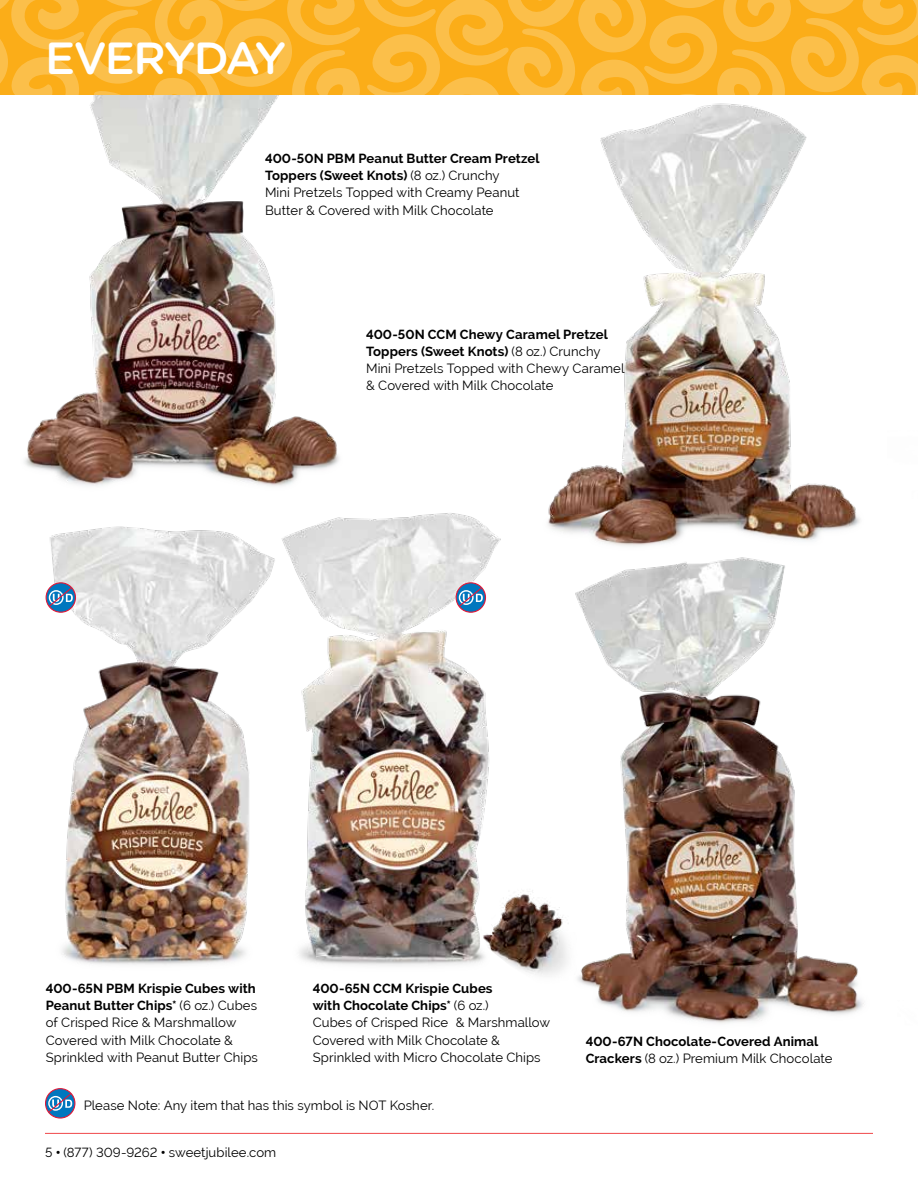
<style>
.page{position:relative;width:918px;height:1188px;background:#fff}
.page>*{position:absolute;margin:0;border:0;box-sizing:border-box;transform-origin:0 0}
.t1{font:700 45px "Raleway";letter-spacing:-.04em;color:#fff}
.t2{font:13.2px/17.2px "Raleway";letter-spacing:.005em;color:#000}
.t3{font:700 13.2px/17.2px "Raleway";letter-spacing:.005em;color:#000}
.s1{font-weight:700}
.s2{font-weight:400}
.s3{font-weight:800}
</style>
<div class="page">
<img style="left:1px;top:94px;width:352px;height:392px">
<img style="left:512px;top:94px;width:378px;height:416px">
<img style="left:577px;top:510px;width:287px;height:513px">
<img style="left:221px;top:444px;width:356px;height:522px">
<img style="left:45px;top:514px;width:282px;height:452px">
<hr style="left:45px;top:1133px;width:828px;height:1px;background:#f15b5d">
<img style="left:467px;top:882px;width:118px;height:115px">
<svg style="left:0;top:0;width:918px;height:94px;background:#fbb530"></svg>
<svg style="left:46px;top:583px;width:29px;height:29px"></svg>
<div style="left:46px;top:582px;width:30px;height:31px;border:1px solid #e11837;border-radius:50%"></div>
<svg style="left:48px;top:586px;width:25px;height:22px"></svg>
<svg style="left:456px;top:583px;width:29px;height:29px"></svg>
<div style="left:456px;top:582px;width:30px;height:31px;border:1px solid #e11837;border-radius:50%"></div>
<svg style="left:458px;top:586px;width:25px;height:22px"></svg>
<svg style="left:46px;top:1089px;width:29px;height:29px"></svg>
<div style="left:45px;top:1088px;width:30px;height:31px;border:1px solid #e11837;border-radius:50%"></div>
<svg style="left:47px;top:1092px;width:25px;height:22px"></svg>
<h1 class="t1" style="left:45px;top:36px;width:220px">EVERYDAY</h1>
<p class="t2" style="left:265px;top:150px;width:276px"><span class="s1">400-50N PBM Peanut Butter Cream Pretzel Toppers (Sweet Knots)</span> (8 oz.) Crunchy<br>Mini Pretzels Topped with Creamy Peanut Butter &amp; Covered with Milk Chocolate</p>
<p class="t2" style="left:366px;top:325px;width:260px"><span class="s1">400-50N CCM Chewy Caramel Pretzel Toppers (Sweet Knots)</span> (8 oz.) Crunchy Mini Pretzels Topped with Chewy Caramel &amp; Covered with Milk Chocolate</p>
<p class="t2" style="left:46px;top:979px;width:214px"><span class="s1">400-65N PBM Krispie Cubes with<br>Peanut Butter Chips*</span> (6 oz.) Cubes of Crisped Rice &amp; Marshmallow<br>Covered with Milk Chocolate &amp;<br>Sprinkled with Peanut Butter Chips</p>
<p class="t2" style="left:313px;top:980px;width:239px"><span class="s1">400-65N CCM Krispie Cubes<br>with Chocolate Chips*</span> (6 oz.)<br>Cubes of Crisped Rice &amp; Marshmallow<br>Covered with Milk Chocolate &amp;<br>Sprinkled with Micro Chocolate Chips</p>
<p class="t3" style="left:586px;top:1032px;width:248px">400-67N Chocolate-Covered Animal<br>Crackers <span class="s2">(8 oz.) Premium Milk Chocolate</span></p>
<p class="t2" style="left:84px;top:1096px;width:352px">Please Note: Any item that has this symbol is NOT Kosher.</p>
<p class="t2" style="left:45px;top:1143px;width:233px">5 <span class="s3">•</span> (877) 309-9262 <span class="s3">•</span> sweetjubilee.com</p>
</div>
